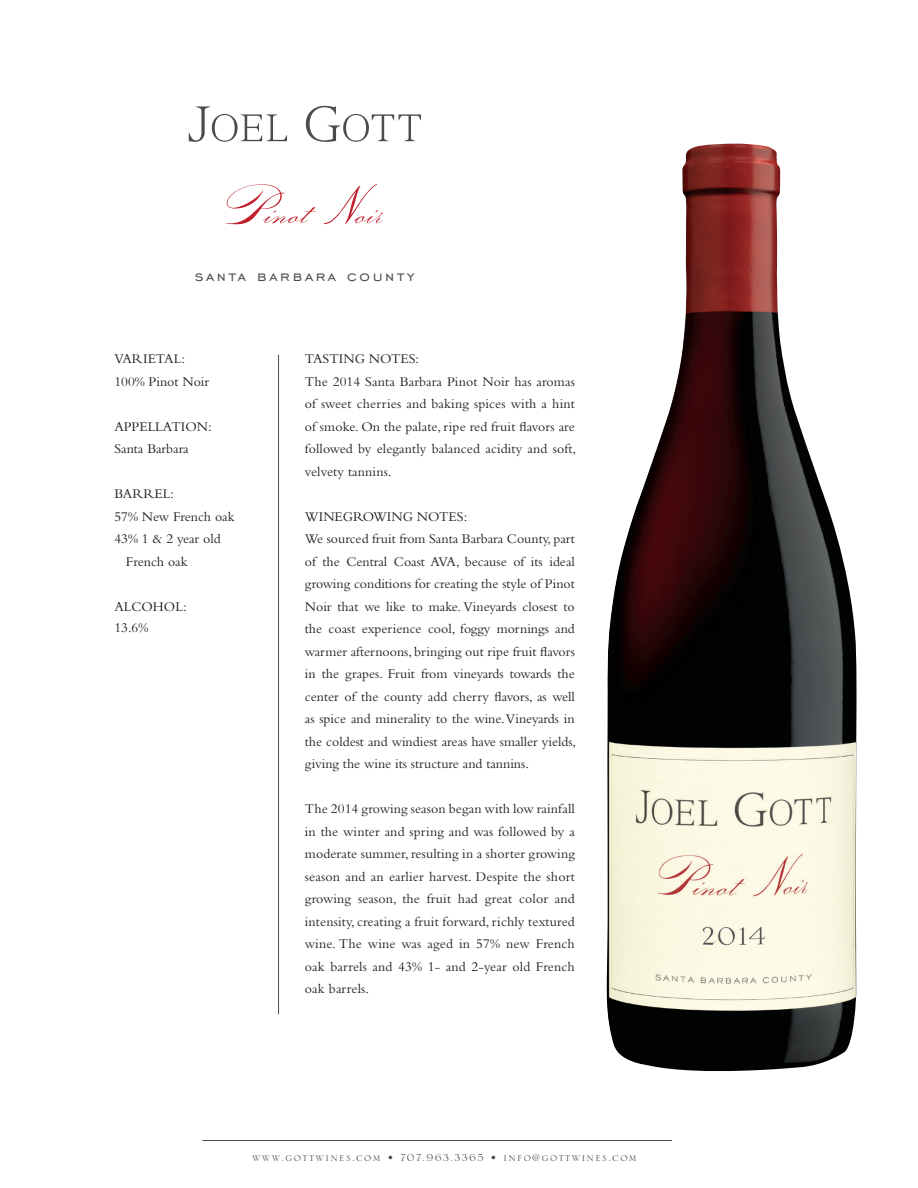
<style>
.page{position:relative;width:918px;height:1188px;background:#fff}
.page>*{position:absolute;margin:0;border:0;box-sizing:border-box;transform-origin:0 0}
.t1{font:18px "Engravers Gothic BT";letter-spacing:.145em;color:#4b4c4d}
.t2{font:13.8px/22.5px "Bembo";color:#231f20}
.t3{font:13.5px "Serlio LT Std";letter-spacing:.1em;color:#4b4c4d}
</style>
<div class="page">
<svg style="left:189px;top:106px;width:98px;height:36px"></svg>
<svg style="left:306px;top:106px;width:115px;height:36px"></svg>
<hr style="left:278px;top:355px;width:1px;height:659px;background:#4b4c4d">
<hr style="left:202px;top:1140px;width:470px;height:1px;background:#4b4c4d">
<img style="left:607px;top:144px;width:250px;height:927px">
<svg style="left:226px;top:184px;width:90px;height:40px"></svg>
<svg style="left:324px;top:184px;width:59px;height:40px"></svg>
<h1 class="t1" style="left:195px;top:266px;width:222px">santa barbara county</h1>
<p class="t2" style="left:114px;top:347px;width:96px">VARIETAL:<br>100% Pinot Noir</p>
<p class="t2" style="left:114px;top:415px;width:99px">APPELLATION:<br>Santa Barbara</p>
<p class="t2" style="left:114px;top:482px;width:61px">BARREL:</p>
<p class="t2" style="left:114px;top:505px;width:122px">57% New French oak</p>
<p class="t2" style="left:114px;top:527px;width:108px">43% 1 &amp; 2 year old</p>
<p class="t2" style="left:126px;top:550px;width:63px">French oak</p>
<p class="t2" style="left:114px;top:596px;width:74px;line-height:21.5px">ALCOHOL:<br>13.6%</p>
<p class="t2" style="left:305px;top:347px;width:273px">TASTING NOTES:<br>The 2014 Santa Barbara Pinot Noir has aromas of sweet cherries and baking spices with a hint of smoke. On the palate, ripe red fruit flavors are followed by elegantly balanced acidity and soft, velvety tannins.</p>
<p class="t2" style="left:305px;top:505px;width:273px">WINEGROWING NOTES:<br>We sourced fruit from Santa Barbara County, part of the Central Coast AVA, because of its ideal growing conditions for creating the style of Pinot Noir that we like to make. Vineyards closest to the coast experience cool, foggy mornings and warmer afternoons, bringing out ripe fruit flavors in the grapes. Fruit from vineyards towards the center of the county add cherry flavors, as well as spice and minerality to the wine. Vineyards in the coldest and windiest areas have smaller yields, giving the wine its structure and tannins.</p>
<p class="t2" style="left:305px;top:798px;width:272px;text-align:justify">The 2014 growing season began with low rainfall in the winter and spring and was followed by a moderate summer, resulting in a shorter growing season and an earlier harvest. Despite the short growing season, the fruit had great color and intensity, creating a fruit forward, richly textured wine. The wine was aged in 57% new French oak barrels and 43% 1- and 2-year old French oak barrels.</p>
<p class="t3" style="left:252px;top:1151px;width:386px">www.gottwines.com • 707.963.3365 • info@gottwines.com</p>
</div>
